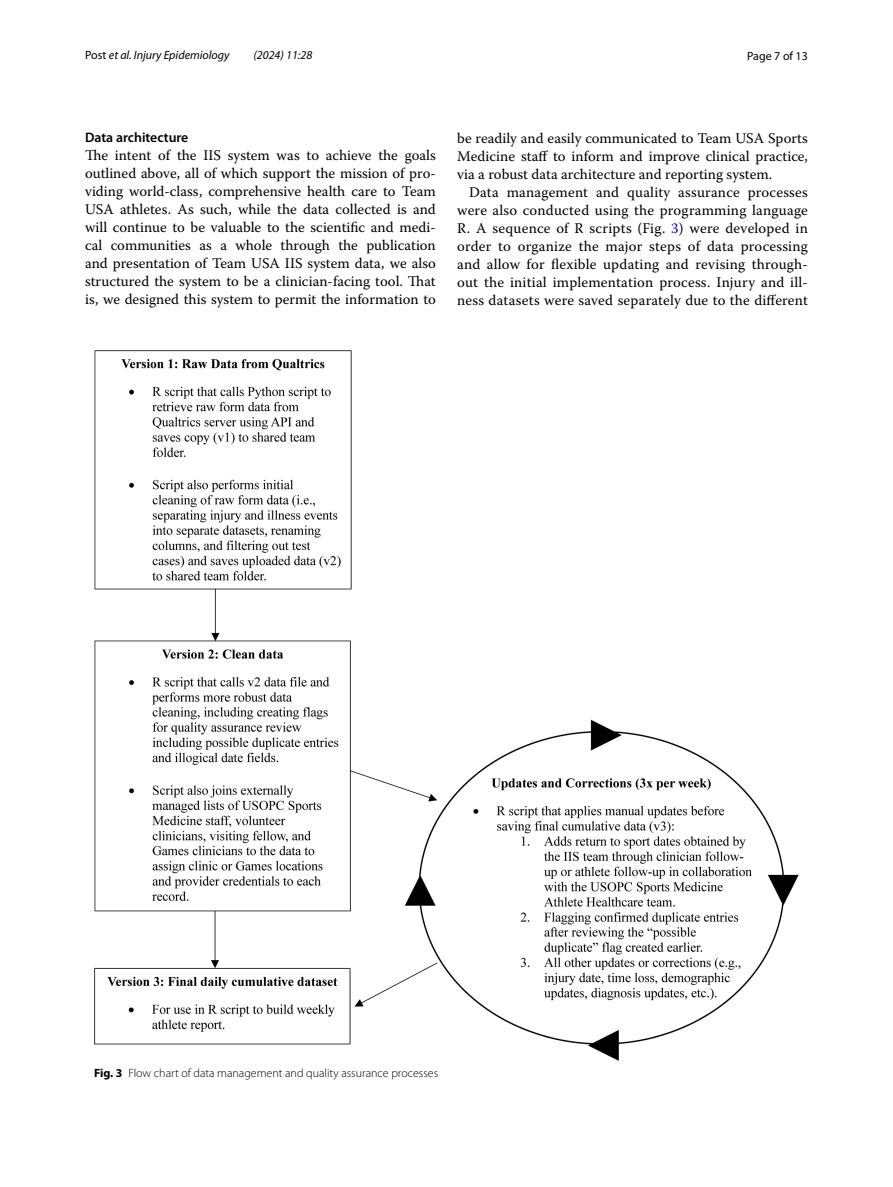
<style>
.page{position:relative;width:893px;height:1187px;background:#fff}
.page>*{position:absolute;margin:0;border:0;box-sizing:border-box;transform-origin:0 0}
.t1{font:14.7px/18px "Warnock Pro";letter-spacing:.005em;color:#000;text-align:justify}
.t2{font:600 13.8px "Myriad Pro";color:#000}
.t3{font:300 12px "Myriad Pro";color:#000}
.t4{font:italic 12px "Myriad Pro";color:#000}
.t5{font:12px "Myriad Pro";color:#000}
.s1{font-style:normal}
.s2{color:#00f}
.s3{font-weight:700}
</style>
<div class="page">
<img style="left:94px;top:350px;width:705px;height:711px">
<p class="t4" style="left:85px;top:48px;width:146px"><span class="s1">Post</span> et al. Injury Epidemiology</p>
<p class="t4" style="left:253px;top:48px;width:60px">(2024) 11:28</p>
<p class="t5" style="left:747px;top:48px;width:62px">Page 7 of 13</p>
<p class="t2" style="left:85px;top:129px;width:105px">Data architecture</p>
<p class="t1" style="left:85px;top:146px;width:352px">The intent of the IIS system was to achieve the goals outlined above, all of which support the mission of pro&shy;viding world-class, comprehensive health care to Team USA athletes. As such, while the data collected is and will continue to be valuable to the scientific and medi&shy;cal communities as a whole through the publication and presentation of Team USA IIS system data, we also structured the system to be a clinician-facing tool. That is, we designed this system to permit the information to</p>
<p class="t1" style="left:457px;top:128px;width:352px">be readily and easily communicated to Team USA Sports Medicine staff to inform and improve clinical practice, via a robust data architecture and reporting system.</p>
<p class="t1" style="left:457px;top:182px;width:352px;text-indent:12px">Data management and quality assurance processes were also conducted using the programming language R. A sequence of R scripts (Fig. <span class="s2">3</span>) were developed in order to organize the major steps of data processing and allow for flexible updating and revising through&shy;out the initial implementation process. Injury and ill&shy;ness datasets were saved separately due to the different</p>
<p class="t3" style="left:94px;top:1065px;width:346px"><span class="s3">Fig. 3</span> Flow chart of data management and quality assurance processes</p>
</div>
